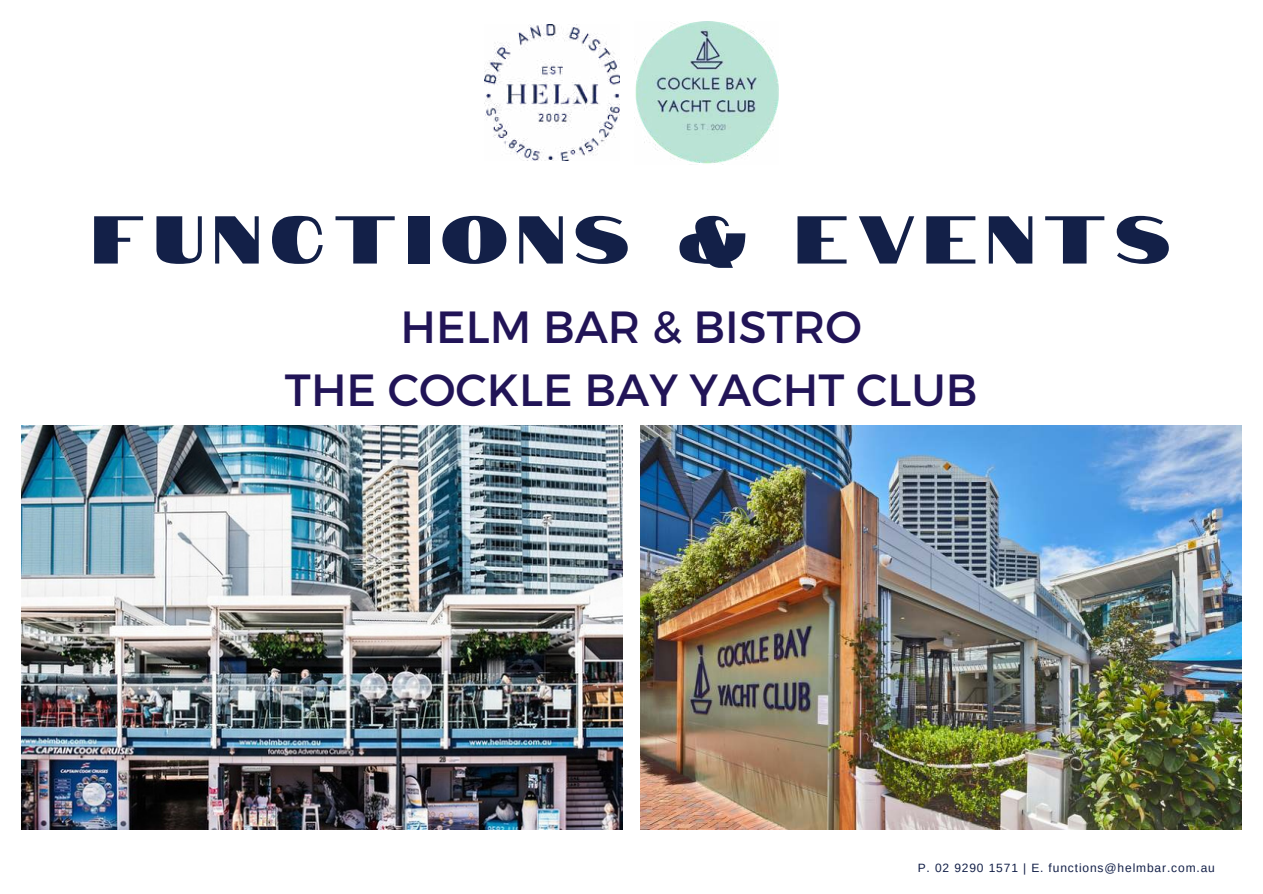
<style>
.page{position:relative;width:1263px;height:894px;background:#fff}
.page>*{position:absolute;margin:0;border:0;box-sizing:border-box;transform-origin:0 0}
.t1{font:67.5px "Notable";letter-spacing:.14em;color:#132048}
.t2{font:45px/63px "Montserrat";color:#211457;text-align:center}
.t3{font:12px "Arimo";letter-spacing:.075em;color:#132048}
</style>
<div class="page">
<img style="left:485px;top:25px;width:134px;height:135px">
<img style="left:635px;top:21px;width:143px;height:143px">
<img style="left:640px;top:425px;width:601px;height:404px">
<img style="left:21px;top:425px;width:602px;height:404px">
<h1 class="t1" style="left:92px;top:202px;width:1079px">FUNCTIONS &amp; EVENTS</h1>
<h2 class="t2" style="left:285px;top:295px;width:694px">HELM BAR &amp; BISTRO<br>THE COCKLE BAY YACHT CLUB</h2>
<p class="t3" style="left:918px;top:860px;width:299px">P. 02 9290 1571 | E. functions@helmbar.com.au</p>
</div>
